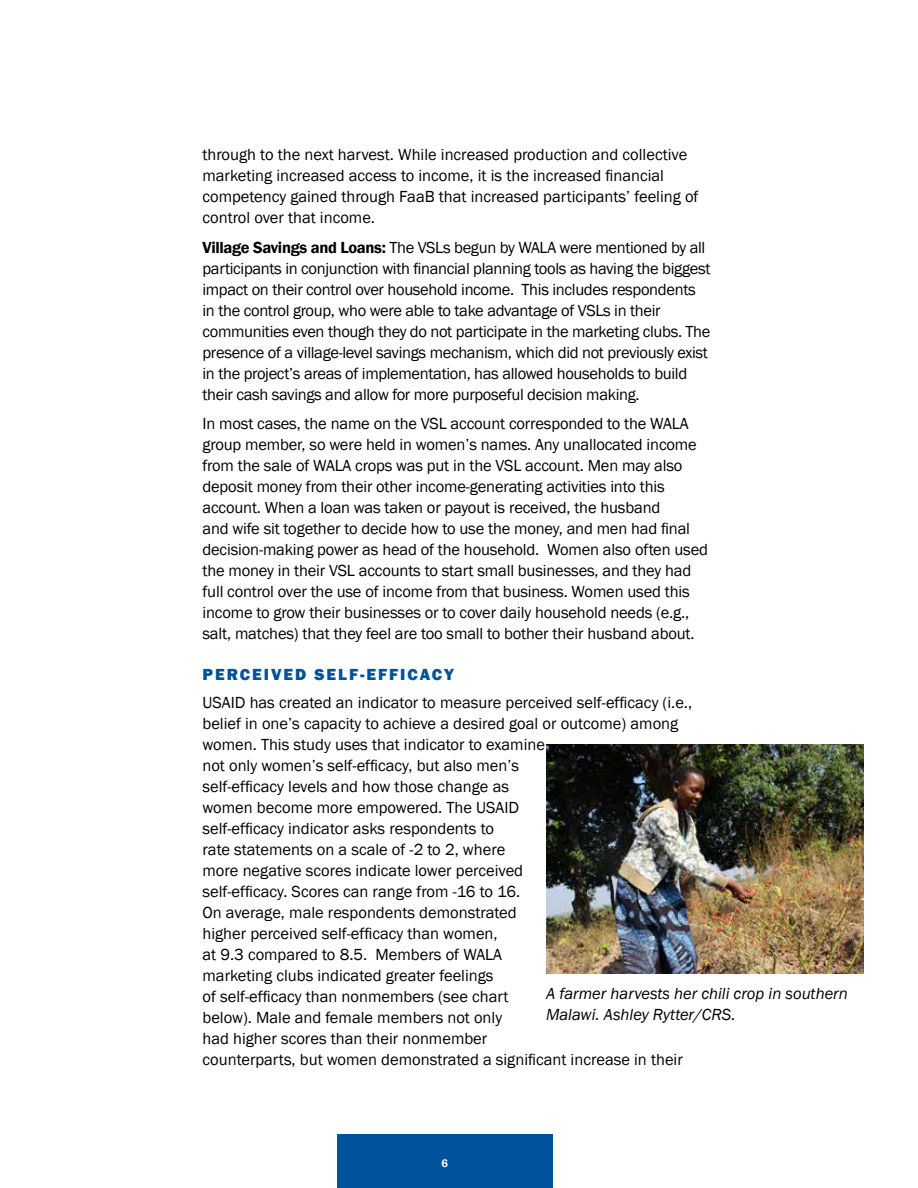
<style>
.page{position:relative;width:918px;height:1188px;background:#fff}
.page>*{position:absolute;margin:0;border:0;box-sizing:border-box;transform-origin:0 0}
.t1{font:16.5px/21px "Franklin Gothic";letter-spacing:-.01em;color:#000}
.t2{font:italic 16.5px/21px "Franklin Gothic";color:#000}
.t3{font:800 16.5px "Franklin Gothic";letter-spacing:.12em;color:#00529c}
.t4{font:600 11.25px "Franklin Gothic";color:#fff}
.s1{font-weight:600}
</style>
<div class="page">
<div style="left:338px;top:1134px;width:216px;height:54px;background:#00529c"></div>
<img style="left:546px;top:744px;width:318px;height:230px">
<p class="t1" style="left:202px;top:144px;width:498px">through to the next harvest. While increased production and collective marketing increased access to income, it is the increased financial competency gained through FaaB that increased participants’ feeling of control over that income.</p>
<p class="t1" style="left:202px;top:237px;width:509px"><span class="s1">Village Savings and Loans:</span> The VSLs begun by WALA were mentioned by all participants in conjunction with financial planning tools as having the biggest impact on their control over household income. This includes respondents in the control group, who were able to take advantage of VSLs in their communities even though they do not participate in the marketing clubs. The presence of a village-level savings mechanism, which did not previously exist in the project’s areas of implementation, has allowed households to build their cash savings and allow for more purposeful decision making.</p>
<p class="t1" style="left:202px;top:414px;width:507px">In most cases, the name on the VSL account corresponded to the WALA group member, so were held in women’s names. Any unallocated income from the sale of WALA crops was put in the VSL account. Men may also deposit money from their other income-generating activities into this account. When a loan was taken or payout is received, the husband<br>and wife sit together to decide how to use the money, and men had final decision-making power as head of the household. Women also often used the money in their VSL accounts to start small businesses, and they had full control over the use of income from that business. Women used this income to grow their businesses or to cover daily household needs (e.g., salt, matches) that they feel are too small to bother their husband about.</p>
<p class="t3" style="left:202px;top:663px;width:175px">PERCEIVED SELF-EFFI</p>
<p class="t3" style="left:408px;top:663px;width:48px">CACY</p>
<p class="t1" style="left:203px;top:692px;width:491px">USAID has created an indicator to measure perceived self-efficacy (i.e., belief in one’s capacity to achieve a desired goal or outcome) among women. This study uses that indicator to examine<br>not only women’s self-efficacy, but also men’s<br>self-efficacy levels and how those change as<br>women become more empowered. The USAID<br>self-efficacy indicator asks respondents to<br>rate statements on a scale of -2 to 2, where<br>more negative scores indicate lower perceived<br>self-efficacy. Scores can range from -16 to 16.<br>On average, male respondents demonstrated<br>higher perceived self-efficacy than women,<br>at 9.3 compared to 8.5. Members of WALA<br>marketing clubs indicated greater feelings<br>of self-efficacy than nonmembers (see chart<br>below). Male and female members not only<br>had higher scores than their nonmember<br>counterparts, but women demonstrated a significant increase in their</p>
<p class="t2" style="left:546px;top:983px;width:303px">A farmer harvests her chili crop in southern<br>Malawi. Ashley Rytter/CRS.</p>
<p class="t4" style="left:442px;top:1157px;width:8px">6</p>
</div>
